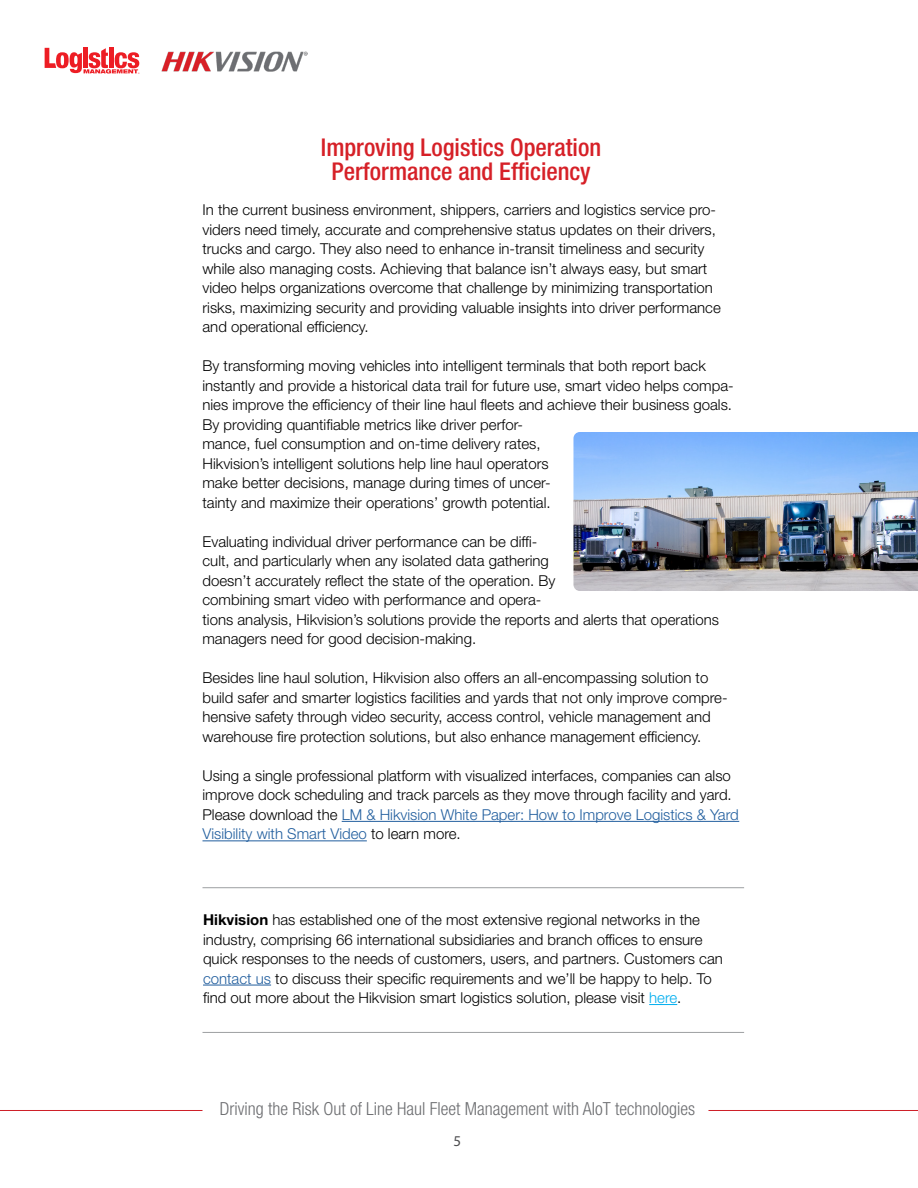
<style>
.page{position:relative;width:918px;height:1188px;background:#fff}
.page>*{position:absolute;margin:0;border:0;box-sizing:border-box;transform-origin:0 0}
.t1{font:500 condensed 24.6px/24.5px "Helvetica Neue LT Std";color:#d62027;text-align:center}
.t2{font:300 condensed 18px "Helvetica Neue LT Std";color:#6d6e71}
.t3{font:300 15px/19.5px "Helvetica Neue LT Std";color:#000}
.t4{font:15px "Myriad Pro";color:#4d4d4f}
.t5{font:1.95px "Helvetica";color:#ed1d24}
.s1{color:#215e9e}
.s2{font-weight:700}
.s3{color:#00aeef}
</style>
<div class="page">
<hr style="left:0;top:1110px;width:203px;height:1px;background:#ce2029">
<img style="left:162px;top:52px;width:145px;height:19px">
<svg style="left:45px;top:47px;width:94px;height:27px"></svg>
<hr style="left:708px;top:1110px;width:210px;height:1px;background:#ce2029">
<hr style="left:342px;top:821px;width:397px;height:1px;background:#215e9e">
<hr style="left:202px;top:840px;width:165px;height:1px;background:#215e9e">
<hr style="left:203px;top:985px;width:68px;height:1px;background:#215e9e">
<svg style="left:649px;top:1004px;width:28px;height:1px"></svg>
<hr style="left:202px;top:887px;width:542px;height:1px;background:#9d9fa2">
<hr style="left:202px;top:1032px;width:542px;height:1px;background:#9d9fa2">
<img style="left:573px;top:432px;width:345px;height:159px">
<p class="t5" style="left:138px;top:71px;width:3px">®</p>
<h1 class="t1" style="left:321px;top:135px;width:282px">Improving Logistics Operation<br>Performance and Efficiency</h1>
<p class="t3" style="left:202px;top:200px;width:520px">In the current business environment, shippers, carriers and logistics service pro&shy;viders need timely, accurate and comprehensive status updates on their drivers, trucks and cargo. They also need to enhance in-transit timeliness and security while also managing costs. Achieving that balance isn’t always easy, but smart video helps organizations overcome that challenge by minimizing transportation risks, maximizing security and providing valuable insights into driver performance and operational efficiency.</p>
<p class="t3" style="left:202px;top:356px;width:533px">By transforming moving vehicles into intelligent terminals that both report back instantly and provide a historical data trail for future use, smart video helps compa&shy;nies improve the efficiency of their line haul fleets and achieve their business goals.<br>By providing quantifiable metrics like driver perfor-<br>mance, fuel consumption and on-time delivery rates,<br>Hikvision’s intelligent solutions help line haul operators<br>make better decisions, manage during times of uncer-<br>tainty and maximize their operations’ growth potential.</p>
<p class="t3" style="left:202px;top:531px;width:518px">Evaluating individual driver performance can be diffi-<br>cult, and particularly when any isolated data gathering<br>doesn’t accurately reflect the state of the operation. By<br>combining smart video with performance and opera-<br>tions analysis, Hikvision’s solutions provide the reports and alerts that operations managers need for good decision-making.</p>
<p class="t3" style="left:202px;top:668px;width:527px">Besides line haul solution, Hikvision also offers an all-encompassing solution to build safer and smarter logistics facilities and yards that not only improve compre&shy;hensive safety through video security, access control, vehicle management and warehouse fire protection solutions, but also enhance management efficiency.</p>
<p class="t3" style="left:202px;top:765px;width:538px">Using a single professional platform with visualized interfaces, companies can also improve dock scheduling and track parcels as they move through facility and yard.<br>Please download the <span class="s1">LM &amp; Hikvision White Paper: How to Improve Logistics &amp; Yard Visibility with Smart Video</span> to learn more.</p>
<p class="t3" style="left:203px;top:910px;width:521px"><span class="s2">Hikvision</span> has established one of the most extensive regional networks in the industry, comprising 66 international subsidiaries and branch offices to ensure quick responses to the needs of customers, users, and partners. Customers can <span class="s1">contact us</span> to discuss their specific requirements and we’ll be happy to help. To find out more about the Hikvision smart logistics solution, please visit <span class="s3">here</span>.</p>
<p class="t2" style="left:220px;top:1098px;width:477px">Driving the Risk Out of Line Haul Fleet Management with AIoT technologies</p>
<p class="t4" style="left:454px;top:1132px;width:9px">5</p>
</div>
